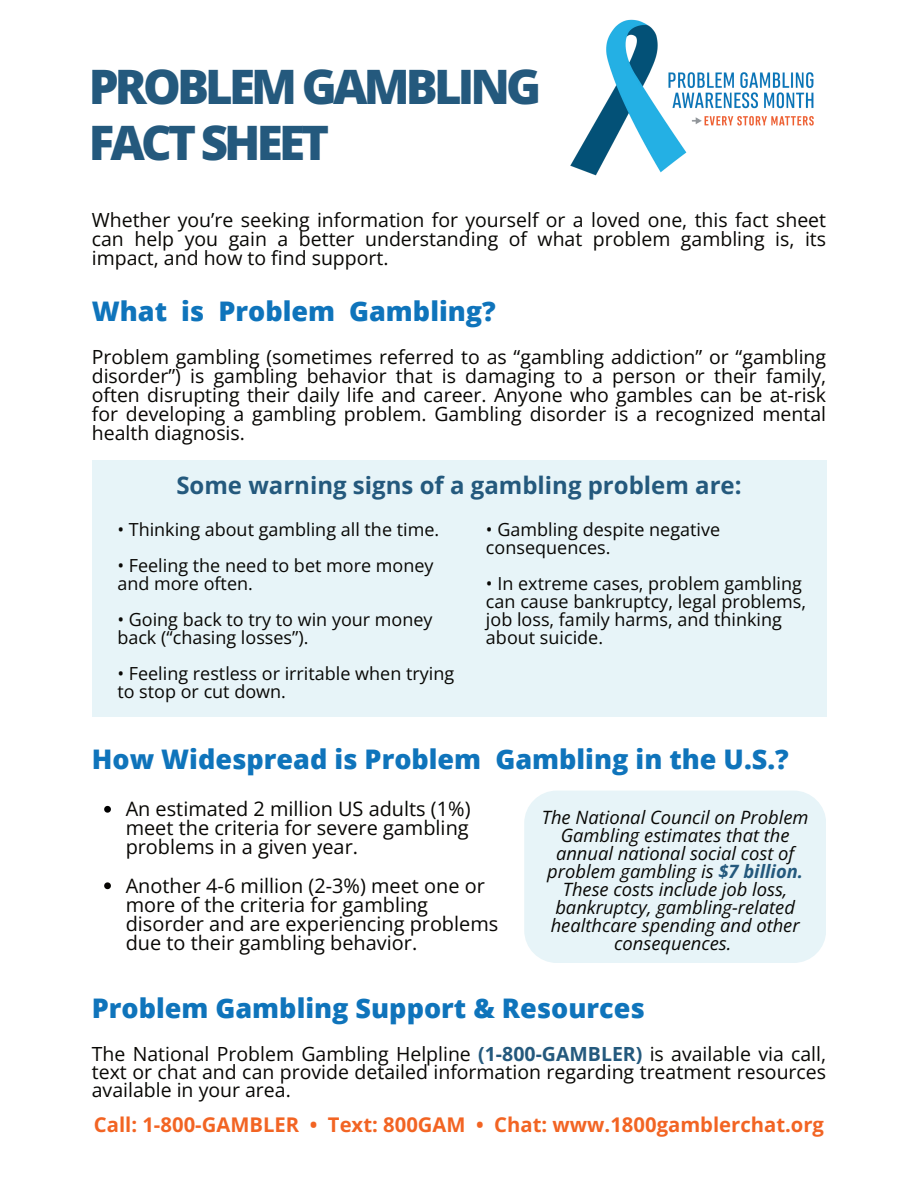
<style>
.page{position:relative;width:918px;height:1188px;background:#fff}
.page>*{position:absolute;margin:0;border:0;box-sizing:border-box;transform-origin:0 0}
.t1{font:800 47.55px/56.2px "Open Sans";letter-spacing:-.08em;color:#24597d}
.t2{font:800 27px "Open Sans";color:#0f74bb}
.t3{font:700 24px "Open Sans";color:#24597d}
.t4{font:700 20.25px "Open Sans";color:#f26423}
.t5{font:19.95px/19.2px "Open Sans";color:#080704;text-align:justify}
.t6{font:19.5px/19.2px "Open Sans";color:#080704;text-align:justify}
.t7{font:italic 18.3px/18px "Open Sans";color:#080704;text-align:center}
.t8{font:18px/18px "Open Sans";color:#080704}
.s1{font-weight:700;color:#24597d}
</style>
<div class="page">
<img style="left:570px;top:19px;width:244px;height:157px">
<div style="left:92px;top:461px;width:734px;height:256px;background:#e7f4f8"></div>
<svg style="left:104px;top:806px;width:7px;height:7px"></svg>
<svg style="left:104px;top:882px;width:7px;height:7px"></svg>
<div style="left:524px;top:791px;width:302px;height:172px;background:#e7f4f8;border-radius:33px"></div>
<h1 class="t1" style="left:89px;top:57px;width:454px">PROBLEM GAMBLING<br>FACT SHEET</h1>
<p class="t6" style="left:92px;top:209px;width:736px">Whether you’re seeking information for yourself or a loved one, this fact sheet can help you gain a better understanding of what problem gambling is, its impact, and how to find support.</p>
<h2 class="t2" style="left:92px;top:290px;width:406px">What is Problem Gambling?</h2>
<p class="t6" style="left:92px;top:347px;width:736px">Problem gambling (sometimes referred to as “gambling addiction” or “gambling disorder”) is gambling behavior that is damaging to a person or their family, often disrupting their daily life and career. Anyone who gambles can be at-risk for developing a gambling problem. Gambling disorder is a recognized mental health diagnosis.</p>
<p class="t3" style="left:176px;top:469px;width:567px">Some warning signs of a gambling problem are:</p>
<p class="t8" style="left:117px;top:520px;width:323px">• Thinking about gambling all the time.</p>
<p class="t8" style="left:117px;top:556px;width:318px">• Feeling the need to bet more money and more often.</p>
<p class="t8" style="left:117px;top:610px;width:317px">• Going back to try to win your money back (“chasing losses”).</p>
<p class="t8" style="left:117px;top:664px;width:338px">• Feeling restless or irritable when trying to stop or cut down.</p>
<p class="t8" style="left:486px;top:520px;width:236px">• Gambling despite negative consequences.</p>
<p class="t8" style="left:486px;top:574px;width:322px">• In extreme cases, problem gambling can cause bankruptcy, legal problems, job loss, family harms, and thinking about suicide.</p>
<h2 class="t2" style="left:92px;top:738px;width:699px">How Widespread is Problem Gambling in the U.S.?</h2>
<p class="t5" style="left:126px;top:799px;width:346px">An estimated 2 million US adults (1%) meet the criteria for severe gambling problems in a given year.</p>
<p class="t5" style="left:126px;top:875px;width:374px;text-align:left">Another 4-6 million (2-3%) meet one or more of the criteria for gambling disorder and are experiencing problems due to their gambling behavior.</p>
<p class="t7" style="left:542px;top:808px;width:268px">The National Council on Problem<br>Gambling estimates that the annual national social cost of problem gambling is <span class="s1">$7 billion.<br></span>These costs include job loss, bankruptcy, gambling-related healthcare spending and other consequences.</p>
<h2 class="t2" style="left:92px;top:987px;width:555px">Problem Gambling Support &amp; Resources</h2>
<p class="t6" style="left:92px;top:1044px;width:736px;line-height:18px">The National Problem Gambling Helpline <span class="s1">(1-800-GAMBLER)</span> is available via call, text or chat and can provide detailed information regarding treatment resources available in your area.</p>
<p class="t4" style="left:94px;top:1110px;width:732px">Call: 1-800-GAMBLER • Text: 800GAM • Chat: www.1800gamblerchat.org</p>
</div>
